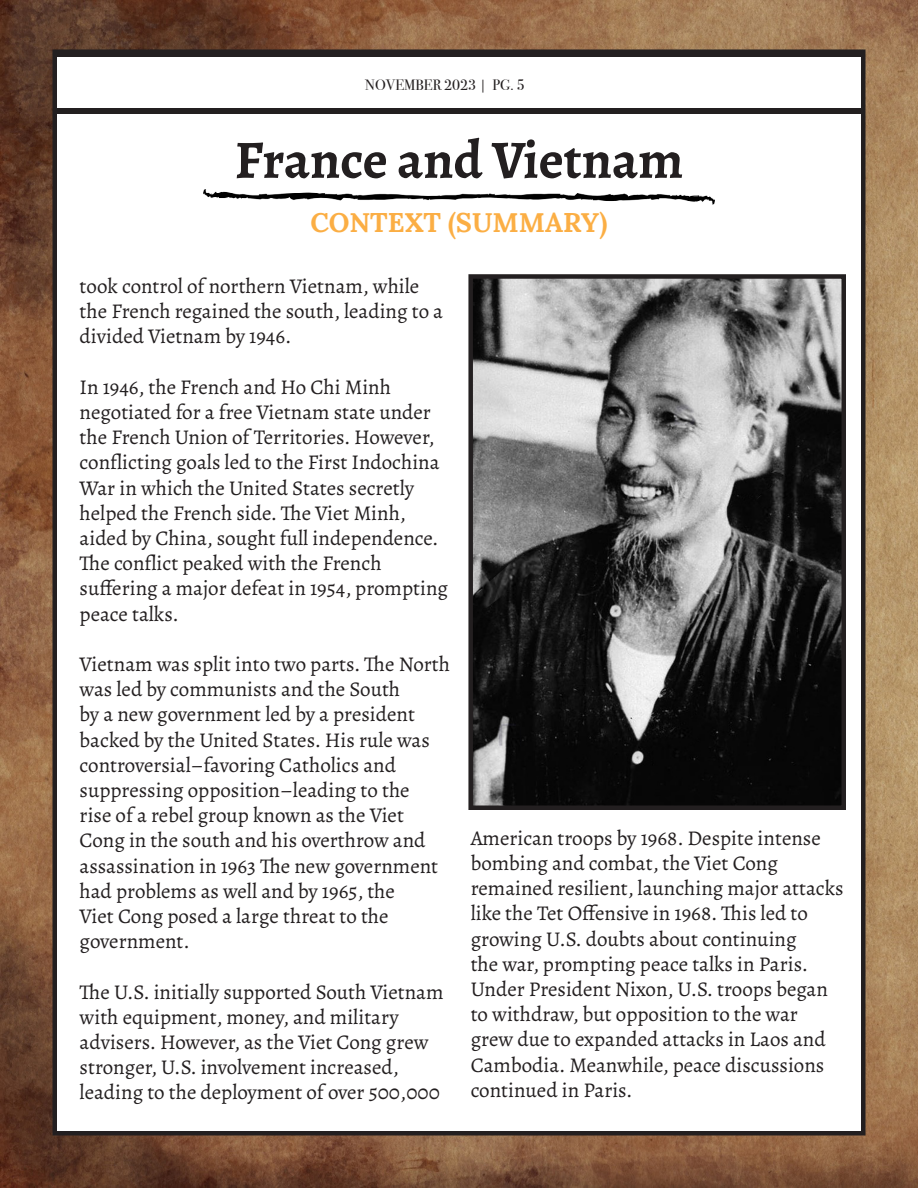
<style>
.page{position:relative;width:918px;height:1188px;background:#fff}
.page>*{position:absolute;margin:0;border:0;box-sizing:border-box;transform-origin:0 0}
.t1{font:700 54px "Alegreya";color:#231f20}
.t2{font:700 27px "Lora";color:#fbae44}
.t3{font:21px/25.2px "Alegreya";color:#231f20}
.t4{font:15px "Bodoni Svty Two ITCTT";color:#231f20}
</style>
<div class="page">
<img style="left:0;top:0;width:918px;height:1188px">
<div style="left:55px;top:52px;width:808px;height:1081px;background:#fff"></div>
<img style="left:473px;top:279px;width:368px;height:526px">
<div style="left:468px;top:274px;width:378px;height:536px;border:4px solid #231f20"></div>
<div style="left:54px;top:51px;width:810px;height:6px;background:#231f20"></div>
<div style="left:54px;top:108px;width:810px;height:6px;background:#231f20"></div>
<img style="left:203px;top:190px;width:512px;height:15px">
<p class="t4" style="left:365px;top:73px;width:161px">NOVEMBER 2023 | PG. 5</p>
<p class="t1" style="left:235px;top:123px;width:450px">France and Vietnam</p>
<p class="t2" style="left:310px;top:199px;width:299px">CONTEXT (SUMMARY)</p>
<p class="t3" style="left:80px;top:273px;width:365px">took control of northern Vietnam, while the French regained the south, leading to a divided Vietnam by 1946.</p>
<p class="t3" style="left:80px;top:374px;width:370px">In 1946, the French and Ho Chi Minh negotiated for a free Vietnam state under the French Union of Territories. However, conflicting goals led to the First Indochina War in which the United States secretly helped the French side. The Viet Minh, aided by China, sought full independence.<br>The conflict peaked with the French suffering a major defeat in 1954, prompting peace talks.</p>
<p class="t3" style="left:80px;top:651px;width:372px">Vietnam was split into two parts. The North was led by communists and the South<br>by a new government led by a president backed by the United States. His rule was controversial–favoring Catholics and suppressing opposition–leading to the<br>rise of a rebel group known as the Viet Cong in the south and his overthrow and assassination in 1963 The new government had problems as well and by 1965, the<br>Viet Cong posed a large threat to the government.</p>
<p class="t3" style="left:80px;top:979px;width:365px">The U.S. initially supported South Vietnam with equipment, money, and military advisers. However, as the Viet Cong grew stronger, U.S. involvement increased, leading to the deployment of over 500,000</p>
<p class="t3" style="left:471px;top:825px;width:375px">American troops by 1968. Despite intense bombing and combat, the Viet Cong remained resilient, launching major attacks like the Tet Offensive in 1968. This led to growing U.S. doubts about continuing<br>the war, prompting peace talks in Paris.<br>Under President Nixon, U.S. troops began to withdraw, but opposition to the war grew due to expanded attacks in Laos and Cambodia. Meanwhile, peace discussions continued in Paris.</p>
</div>
